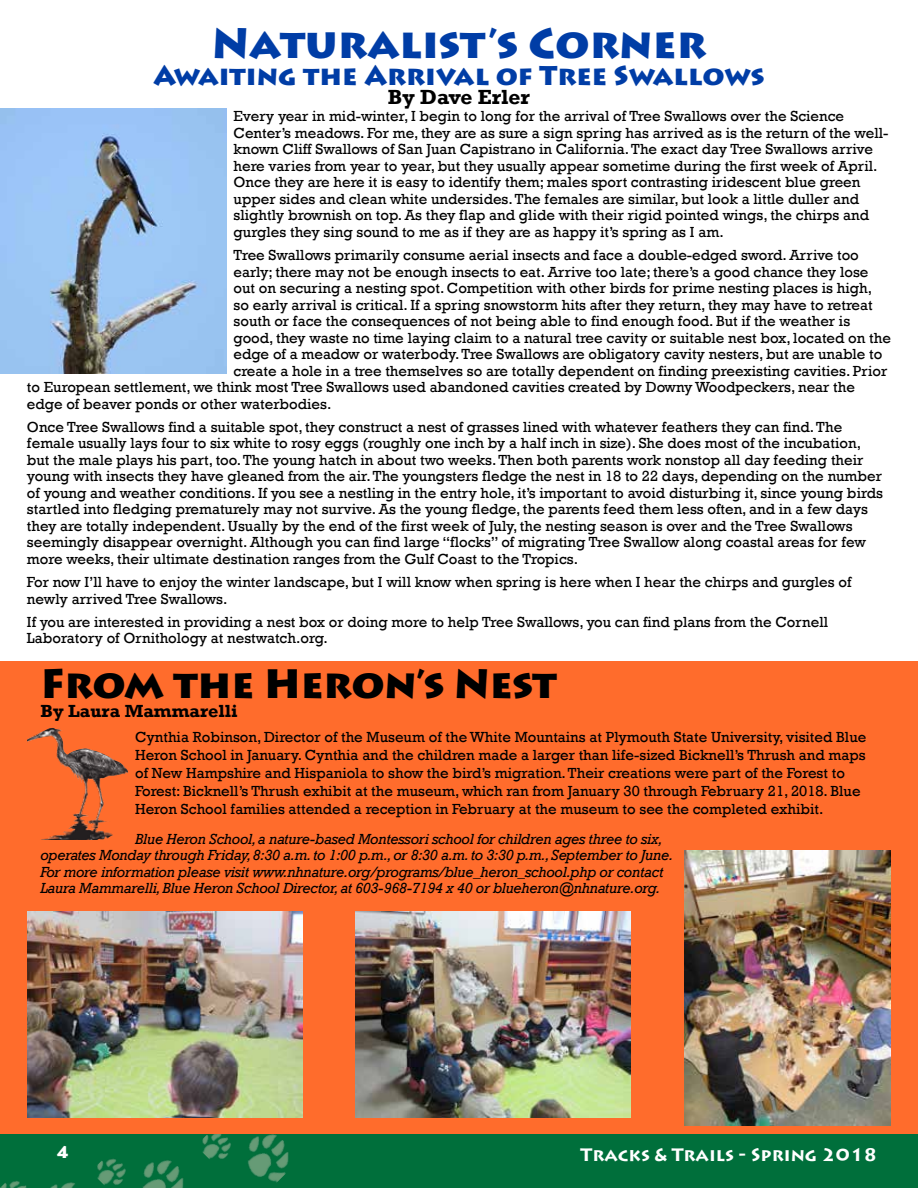
<style>
.page{position:relative;width:918px;height:1188px;background:#fff}
.page>*{position:absolute;margin:0;border:0;box-sizing:border-box;transform-origin:0 0}
.t1{font:900 42px "Lithos Pro";color:#003da6}
.t2{font:900 40.5px "Lithos Pro";letter-spacing:-.01em;color:#000}
.t3{font:900 27px "Lithos Pro";color:#003da6}
.t4{font:700 21px "Rockwell";color:#000}
.t5{font:700 18px "Lithos Pro";color:#fff}
.t6{font:700 18px "Rockwell";color:#000}
.t7{font:900 16.5px "Lithos Pro";color:#fff}
.t8{font:15px/16.5px "Rockwell";color:#000}
.t9{font:italic 15px/16.5px "Rockwell";letter-spacing:-.02em;color:#000}
</style>
<div class="page">
<div style="left:0;top:1134px;width:918px;height:54px;background:#006f3b"></div>
<img style="left:0;top:1181px;width:75px;height:7px">
<img style="left:202px;top:1134px;width:87px;height:49px">
<img style="left:97px;top:1158px;width:87px;height:30px">
<hr style="left:917px;top:0;width:1px;height:662px;background:#8dc63f">
<div style="left:0;top:662px;width:918px;height:472px;background:#ff6c2c"></div>
<img style="left:27px;top:728px;width:101px;height:112px">
<img style="left:27px;top:912px;width:275px;height:206px">
<img style="left:685px;top:850px;width:206px;height:275px">
<img style="left:356px;top:912px;width:275px;height:206px">
<img style="left:0;top:109px;width:227px;height:264px">
<h1 class="t1" style="left:212px;top:17px;width:496px">Naturalist’s Corner</h1>
<h3 class="t3" style="left:153px;top:58px;width:613px">Awaiting the Arrival of Tree Swallows</h3>
<h3 class="t4" style="left:388px;top:84px;width:144px">By Dave Erler</h3>
<p class="t8" style="left:234px;top:108px;width:656px">Every year in mid-winter, I begin to long for the arrival of Tree Swallows over the Science Center’s meadows. For me, they are as sure a sign spring has arrived as is the return of the well&shy;known Cliff Swallows of San Juan Capistrano in California. The exact day Tree Swallows arrive here varies from year to year, but they usually appear sometime during the first week of April.<br>Once they are here it is easy to identify them; males sport contrasting iridescent blue green upper sides and clean white undersides. The females are similar, but look a little duller and slightly brownish on top. As they flap and glide with their rigid pointed wings, the chirps and gurgles they sing sound to me as if they are as happy it’s spring as I am.</p>
<p class="t8" style="left:234px;top:247px;width:627px">Tree Swallows primarily consume aerial insects and face a double-edged sword. Arrive too</p>
<p class="t8" style="left:234px;top:264px;width:636px">early; there may not be enough insects to eat. Arrive too late; there’s a good chance they lose</p>
<p class="t8" style="left:234px;top:280px;width:640px">out on securing a nesting spot. Competition with other birds for prime nesting places is high,</p>
<p class="t8" style="left:234px;top:297px;width:641px">so early arrival is critical. If a spring snowstorm hits after they return, they may have to retreat</p>
<p class="t8" style="left:234px;top:313px;width:618px">south or face the consequences of not being able to find enough food. But if the weather is</p>
<p class="t8" style="left:234px;top:330px;width:659px">good, they waste no time laying claim to a natural tree cavity or suitable nest box, located on the</p>
<p class="t8" style="left:234px;top:346px;width:650px">edge of a meadow or waterbody. Tree Swallows are obligatory cavity nesters, but are unable to</p>
<p class="t8" style="left:234px;top:363px;width:655px">create a hole in a tree themselves so are totally dependent on finding preexisting cavities. Prior</p>
<p class="t8" style="left:27px;top:379px;width:830px">to European settlement, we think most Tree Swallows used abandoned cavities created by Downy Woodpeckers, near the</p>
<p class="t8" style="left:27px;top:396px;width:306px">edge of beaver ponds or other waterbodies.</p>
<p class="t8" style="left:27px;top:419px;width:857px">Once Tree Swallows find a suitable spot, they construct a nest of grasses lined with whatever feathers they can find. The female usually lays four to six white to rosy eggs (roughly one inch by a half inch in size). She does most of the incubation, but the male plays his part, too. The young hatch in about two weeks. Then both parents work nonstop all day feeding their young with insects they have gleaned from the air. The youngsters fledge the nest in 18 to 22 days, depending on the number of young and weather conditions. If you see a nestling in the entry hole, it’s important to avoid disturbing it, since young birds startled into fledging prematurely may not survive. As the young fledge, the parents feed them less often, and in a few days they are totally independent. Usually by the end of the first week of July, the nesting season is over and the Tree Swallows seemingly disappear overnight. Although you can find large “flocks” of migrating Tree Swallow along coastal areas for few more weeks, their ultimate destination ranges from the Gulf Coast to the Tropics.</p>
<p class="t8" style="left:27px;top:574px;width:826px">For now I’ll have to enjoy the winter landscape, but I will know when spring is here when I hear the chirps and gurgles of newly arrived Tree Swallows.</p>
<p class="t8" style="left:27px;top:614px;width:803px">If you are interested in providing a nest box or doing more to help Tree Swallows, you can find plans from the Cornell<br>Laboratory of Ornithology at nestwatch.org.</p>
<h2 class="t2" style="left:40px;top:658px;width:518px">From the Heron’s Nest</h2>
<p class="t6" style="left:40px;top:700px;width:199px">By Laura Mammarelli</p>
<p class="t8" style="left:135px;top:728px;width:733px;line-height:18px">Cynthia Robinson, Director of the Museum of the White Mountains at Plymouth State University, visited Blue Heron School in January. Cynthia and the children made a larger than life-sized Bicknell’s Thrush and maps of New Hampshire and Hispaniola to show the bird’s migration. Their creations were part of the Forest to Forest: Bicknell’s Thrush exhibit at the museum, which ran from January 30 through February 21, 2018. Blue Heron School families attended a reception in February at the museum to see the completed exhibit.</p>
<p class="t9" style="left:40px;top:831px;width:634px;text-indent:95px">Blue Heron School, a nature-based Montessori school for children ages three to six, operates Monday through Friday, 8:30 a.m. to 1:00 p.m., or 8:30 a.m. to 3:30 p.m., September to June.<br>For more information please visit www.nhnature.org/programs/blue_heron_school.php or contact Laura Mammarelli, Blue Heron School Director, at 603-968-7194 x 40 or blueheron@nhnature.org.</p>
<p class="t7" style="left:56px;top:1142px;width:15px">4</p>
<p class="t5" style="left:581px;top:1144px;width:298px">Tracks &amp; Trails - Spring 2018</p>
</div>
